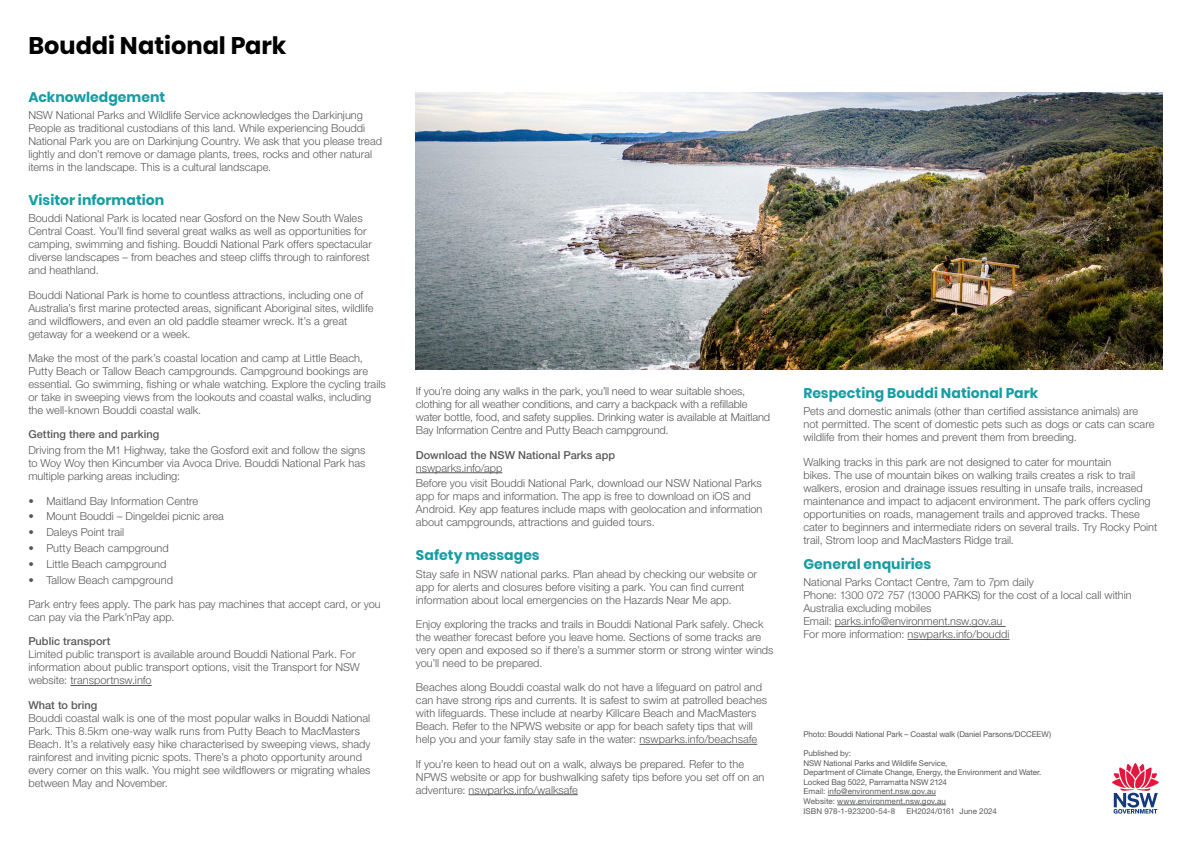
<style>
.page{position:relative;width:1191px;height:842px;background:#fff}
.page>*{position:absolute;margin:0;border:0;box-sizing:border-box;transform-origin:0 0}
.Subhead_1__H2{font:700 24px "Poppins";color:#000}
.Subhead_2{font:700 14px "Poppins";color:#179da3}
.Body_copy{font:300 11px/13px "Helvetica Neue LT Std";color:#58595b}
.Body_copy-2{font:500 11px "Helvetica Neue LT Std";letter-spacing:.005em;color:#58595b}
.Publishing_information{font:8px/9.6px "Helvetica Neue LT Std";letter-spacing:-.005em;color:#58595b}
.Publishing_information-2{font:8px "Helvetica Neue LT Std";letter-spacing:.015em;color:#58595b}
</style>
<div class="page">
<hr style="left:70px;top:685px;width:82px;height:1px;background:#58595b">
<hr style="left:827px;top:795px;width:109px;height:1px;background:#58595b">
<hr style="left:837px;top:805px;width:109px;height:1px;background:#58595b">
<svg style="left:1112px;top:763px;width:46px;height:51px"></svg>
<hr style="left:416px;top:472px;width:86px;height:1px;background:#58595b">
<hr style="left:639px;top:744px;width:118px;height:1px;background:#58595b">
<hr style="left:468px;top:794px;width:110px;height:1px;background:#58595b">
<img style="left:416px;top:92px;width:746px;height:277px">
<hr style="left:834px;top:626px;width:171px;height:1px;background:#58595b">
<hr style="left:907px;top:639px;width:102px;height:1px;background:#58595b">
<p class="Subhead_1__H2" style="left:28px;top:31px;width:259px">Bouddi National Park</p>
<p class="Subhead_2" style="left:28px;top:89px;width:138px">Acknowledgement</p>
<p class="Body_copy" style="left:28px;top:109px;width:355px">NSW National Parks and Wildlife Service acknowledges the Darkinjung People as traditional custodians of this land. While experiencing Bouddi National Park you are on Darkinjung Country. We ask that you please tread lightly and don’t remove or damage plants, trees, rocks and other natural items in the landscape. This is a cultural landscape.</p>
<p class="Subhead_2" style="left:28px;top:192px;width:137px">Visitor information</p>
<p class="Body_copy" style="left:28px;top:212px;width:345px">Bouddi National Park is located near Gosford on the New South Wales Central Coast. You’ll find several great walks as well as opportunities for camping, swimming and fishing. Bouddi National Park offers spectacular diverse landscapes – from beaches and steep cliffs through to rainforest and heathland.</p>
<p class="Body_copy" style="left:28px;top:288px;width:347px">Bouddi National Park is home to countless attractions, including one of Australia’s first marine protected areas, significant Aboriginal sites, wildlife and wildflowers, and even an old paddle steamer wreck. It’s a great getaway for a weekend or a week.</p>
<p class="Body_copy" style="left:28px;top:351px;width:359px">Make the most of the park’s coastal location and camp at Little Beach, Putty Beach or Tallow Beach campgrounds. Campground bookings are essential. Go swimming, fishing or whale watching. Explore the cycling trails or take in sweeping views from the lookouts and coastal walks, including the well-known Bouddi coastal walk.</p>
<p class="Body_copy-2" style="left:28px;top:428px;width:132px">Getting there and parking</p>
<p class="Body_copy" style="left:28px;top:443px;width:338px;text-align:justify">Driving from the M1 Highway, take the Gosford exit and follow the signs to Woy Woy then Kincumber via Avoca Drive. Bouddi National Park has multiple parking areas including:</p>
<p class="Body_copy" style="left:28px;top:494px;width:171px">• Maitland Bay Information Centre</p>
<p class="Body_copy" style="left:28px;top:510px;width:197px">• Mount Bouddi – Dingeldei picnic area</p>
<p class="Body_copy" style="left:28px;top:525px;width:97px">• Daleys Point trail</p>
<p class="Body_copy" style="left:28px;top:541px;width:142px">• Putty Beach campground</p>
<p class="Body_copy" style="left:28px;top:557px;width:139px">• Little Beach campground</p>
<p class="Body_copy" style="left:28px;top:573px;width:146px">• Tallow Beach campground</p>
<p class="Body_copy" style="left:28px;top:597px;width:354px">Park entry fees apply. The park has pay machines that accept card, or you can pay via the Park’nPay app.</p>
<p class="Body_copy-2" style="left:28px;top:635px;width:84px">Public transport</p>
<p class="Body_copy" style="left:28px;top:648px;width:333px">Limited public transport is available around Bouddi National Park. For information about public transport options, visit the Transport for NSW website: transportnsw.info</p>
<p class="Body_copy-2" style="left:28px;top:698px;width:71px">What to bring</p>
<p class="Body_copy" style="left:28px;top:711px;width:344px">Bouddi coastal walk is one of the most popular walks in Bouddi National Park. This 8.5km one-way walk runs from Putty Beach to MacMasters Beach. It’s a relatively easy hike characterised by sweeping views, shady rainforest and inviting picnic spots. There’s a photo opportunity around every corner on this walk. You might see wildflowers or migrating whales between May and November.</p>
<p class="Body_copy" style="left:416px;top:385px;width:356px">If you’re doing any walks in the park, you’ll need to wear suitable shoes, clothing for all weather conditions, and carry a backpack with a refillable water bottle, food, and safety supplies. Drinking water is available at Maitland Bay Information Centre and Putty Beach campground.</p>
<p class="Body_copy-2" style="left:416px;top:448px;width:201px">Download the NSW National Parks app</p>
<p class="Body_copy" style="left:416px;top:461px;width:88px">nswparks.info/app</p>
<p class="Body_copy" style="left:416px;top:477px;width:348px">Before you visit Bouddi National Park, download our NSW National Parks app for maps and information. The app is free to download on iOS and Android. Key app features include maps with geolocation and information about campgrounds, attractions and guided tours.</p>
<p class="Subhead_2" style="left:416px;top:547px;width:125px">Safety messages</p>
<p class="Body_copy" style="left:416px;top:567px;width:343px">Stay safe in NSW national parks. Plan ahead by checking our website or app for alerts and closures before visiting a park. You can find current information about local emergencies on the Hazards Near Me app.</p>
<p class="Body_copy" style="left:416px;top:617px;width:359px">Enjoy exploring the tracks and trails in Bouddi National Park safely. Check the weather forecast before you leave home. Sections of some tracks are very open and exposed so if there’s a summer storm or strong winter winds you’ll need to be prepared.</p>
<p class="Body_copy" style="left:416px;top:681px;width:353px">Beaches along Bouddi coastal walk do not have a lifeguard on patrol and can have strong rips and currents. It is safest to swim at patrolled beaches with lifeguards. These include at nearby Killcare Beach and MacMasters Beach. Refer to the NPWS website or app for beach safety tips that will help you and your family stay safe in the water: nswparks.info/beachsafe</p>
<p class="Body_copy" style="left:416px;top:757px;width:350px">If you’re keen to head out on a walk, always be prepared. Refer to the<br>NPWS website or app for bushwalking safety tips before you set off on an adventure: nswparks.info/walksafe</p>
<p class="Subhead_2" style="left:803px;top:385px;width:236px">Respecting Bouddi National Park</p>
<p class="Body_copy" style="left:803px;top:405px;width:352px">Pets and domestic animals (other than certified assistance animals) are not permitted. The scent of domestic pets such as dogs or cats can scare wildlife from their homes and prevent them from breeding.</p>
<p class="Body_copy" style="left:803px;top:455px;width:355px">Walking tracks in this park are not designed to cater for mountain<br>bikes. The use of mountain bikes on walking trails creates a risk to trail walkers, erosion and drainage issues resulting in unsafe trails, increased maintenance and impact to adjacent environment. The park offers cycling opportunities on roads, management trails and approved tracks. These cater to beginners and intermediate riders on several trails. Try Rocky Point trail, Strom loop and MacMasters Ridge trail.</p>
<p class="Subhead_2" style="left:803px;top:556px;width:129px">General enquiries</p>
<p class="Body_copy" style="left:803px;top:576px;width:232px">National Parks Contact Centre, 7am to 7pm daily</p>
<p class="Body_copy" style="left:803px;top:589px;width:330px">Phone: 1300 072 757 (13000 PARKS) for the cost of a local call within<br>Australia excluding mobiles<br>Email: parks.info@environment.nsw.gov.au</p>
<p class="Body_copy" style="left:803px;top:628px;width:207px">For more information: nswparks.info/bouddi</p>
<p class="Publishing_information" style="left:803px;top:729px;width:249px">Photo: Bouddi National Park – Coastal walk (Daniel Parsons/DCCEEW)</p>
<p class="Publishing_information" style="left:803px;top:748px;width:49px">Published by:</p>
<p class="Publishing_information" style="left:803px;top:758px;width:239px">NSW National Parks and Wildlife Service,<br>Department of Climate Change, Energy, the Environment and Water.<br>Locked Bag 5022, Parramatta NSW 2124<br>Email: info@environment.nsw.gov.au</p>
<p class="Publishing_information-2" style="left:803px;top:796px;width:144px">Website: www.environment.nsw.gov.au</p>
<p class="Publishing_information" style="left:803px;top:806px;width:93px">ISBN 978-1-923200-54-8</p>
<p class="Publishing_information" style="left:906px;top:806px;width:92px">EH2024/0161 June 2024</p>
</div>
